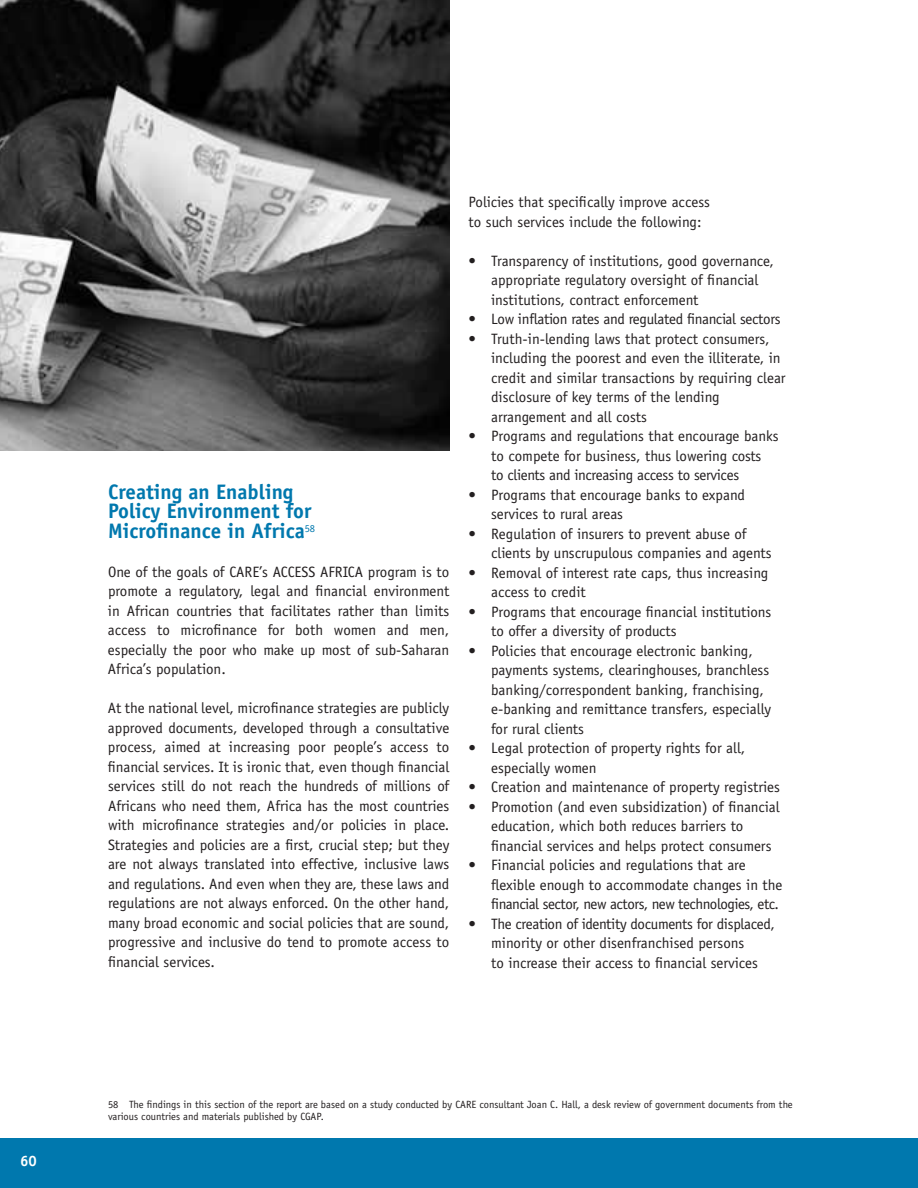
<style>
.page{position:relative;width:918px;height:1188px;background:#fff}
.page>*{position:absolute;margin:0;border:0;box-sizing:border-box;transform-origin:0 0}
.t1{font:700 21px/19.5px "Officina Sans";color:#0078ae}
.t2{font:15px/19.5px "Officina Sans";color:#231f20}
.t3{font:15px/19.5px "Officina Sans";letter-spacing:-.02em;color:#231f20}
.t4{font:700 15px "Officina Serif";color:#fff}
.t5{font:10.5px/12.6px "Officina Sans";color:#231f20}
</style>
<div class="page">
<div style="left:0;top:1138px;width:918px;height:50px;background:#0078ae"></div>
<img style="left:0;top:0;width:449px;height:451px">
<p class="t4" style="left:20px;top:1155px;width:18px">60</p>
<p class="t1" style="left:108px;top:484px;width:209px">Creating an Enabling<br>Policy Environment for<br>Microfinance in Africa<sup>58</sup></p>
<p class="t2" style="left:108px;top:563px;width:343px;text-align:justify">One of the goals of CARE’s ACCESS AFRICA program is to promote a regulatory, legal and financial environment in African countries that facilitates rather than limits access to microfinance for both women and men, especially the poor who make up most of sub-Saharan Africa’s population.</p>
<p class="t2" style="left:108px;top:700px;width:343px;text-align:justify">At the national level, microfinance strategies are publicly approved documents, developed through a consultative process, aimed at increasing poor people’s access to financial services. It is ironic that, even though financial services still do not reach the hundreds of millions of Africans who need them, Africa has the most countries with microfinance strategies and/or policies in place.<br>Strategies and policies are a first, crucial step; but they are not always translated into effective, inclusive laws and regulations. And even when they are, these laws and regulations are not always enforced. On the other hand, many broad economic and social policies that are sound, progressive and inclusive do tend to promote access to financial services.</p>
<p class="t2" style="left:469px;top:194px;width:243px">Policies that specifically improve access to such services include the following:</p>
<p class="t2" style="left:491px;top:252px;width:284px;text-indent:-22px">• Transparency of institutions, good governance, appropriate regulatory oversight of financial institutions, contract enforcement</p>
<p class="t3" style="left:469px;top:311px;width:314px">• Low inflation rates and regulated financial sectors</p>
<p class="t2" style="left:491px;top:330px;width:296px;text-indent:-22px">• Truth-in-lending laws that protect consumers, including the poorest and even the illiterate, in credit and similar transactions by requiring clear disclosure of key terms of the lending arrangement and all costs</p>
<p class="t3" style="left:491px;top:428px;width:289px;text-indent:-22px">• Programs and regulations that encourage banks to compete for business, thus lowering costs<br>to clients and increasing access to services</p>
<p class="t2" style="left:491px;top:486px;width:255px;text-indent:-22px">• Programs that encourage banks to expand services to rural areas</p>
<p class="t2" style="left:491px;top:525px;width:282px;text-indent:-22px">• Regulation of insurers to prevent abuse of clients by unscrupulous companies and agents</p>
<p class="t2" style="left:491px;top:564px;width:279px;text-indent:-22px">• Removal of interest rate caps, thus increasing access to credit</p>
<p class="t2" style="left:491px;top:603px;width:282px;text-indent:-22px">• Programs that encourage financial institutions to offer a diversity of products</p>
<p class="t2" style="left:491px;top:642px;width:282px;text-indent:-22px">• Policies that encourage electronic banking, payments systems, clearinghouses, branchless banking/correspondent banking, franchising, e-banking and remittance transfers, especially for rural clients</p>
<p class="t2" style="left:491px;top:740px;width:256px;text-indent:-22px">• Legal protection of property rights for all, especially women</p>
<p class="t2" style="left:469px;top:779px;width:313px">• Creation and maintenance of property registries</p>
<p class="t2" style="left:491px;top:798px;width:290px;text-indent:-22px">• Promotion (and even subsidization) of financial education, which both reduces barriers to financial services and helps protect consumers</p>
<p class="t3" style="left:491px;top:857px;width:293px;text-indent:-22px">• Financial policies and regulations that are flexible enough to accommodate changes in the financial sector, new actors, new technologies, etc.</p>
<p class="t2" style="left:469px;top:915px;width:308px;text-align:center">• The creation of identity documents for displaced, minority or other disenfranchised persons<br>to increase their access to financial services</p>
<p class="t5" style="left:108px;top:1099px;width:686px">58 The findings in this section of the report are based on a study conducted by CARE consultant Joan C. Hall, a desk review of government documents from the various countries and materials published by CGAP.</p>
</div>
